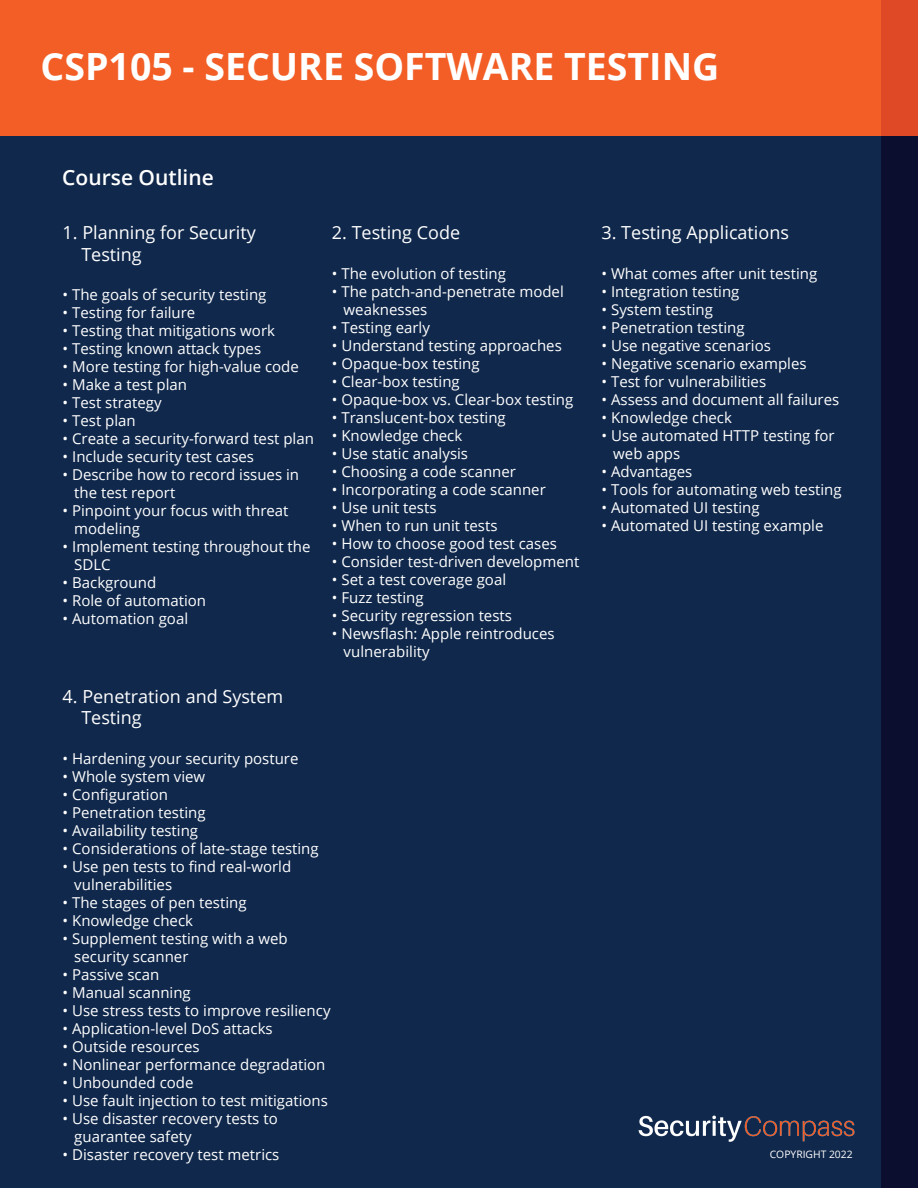
<style>
.page{position:relative;width:918px;height:1188px;background:#fff}
.page>*{position:absolute;margin:0;border:0;box-sizing:border-box;transform-origin:0 0}
.t1{font:700 37.5px "Open Sans";color:#fff}
.t2{font:600 21px "Open Sans";color:#fff}
.t3{font:18px/21.6px "Open Sans";color:#fff}
.t4{font:15px/18px "Open Sans";color:#fff}
.t5{font:10.35px "Open Sans";color:#fff}
</style>
<div class="page">
<div style="left:0;top:0;width:918px;height:136px;background:#f25e25"></div>
<div style="left:881px;top:0;width:37px;height:136px;background:#df4925"></div>
<div style="left:0;top:136px;width:918px;height:1052px;background:#10284b"></div>
<div style="left:881px;top:136px;width:37px;height:1052px;background:#0b0e2f"></div>
<img style="left:638px;top:1115px;width:217px;height:27px">
<h1 class="t1" style="left:40px;top:39px;width:680px">CSP105 - SECURE SOFTWARE TESTING</h1>
<h2 class="t2" style="left:62px;top:163px;width:153px">Course Outline</h2>
<p class="t3" style="left:81px;top:221px;width:176px;text-indent:-19px">1. Planning for Security<br>Testing</p>
<p class="t4" style="left:63px;top:285px;width:205px">• The goals of security testing</p>
<p class="t4" style="left:63px;top:303px;width:134px">• Testing for failure</p>
<p class="t4" style="left:63px;top:321px;width:214px">• Testing that mitigations work</p>
<p class="t4" style="left:63px;top:339px;width:200px">• Testing known attack types</p>
<p class="t4" style="left:63px;top:357px;width:238px">• More testing for high-value code</p>
<p class="t4" style="left:63px;top:375px;width:126px">• Make a test plan</p>
<p class="t4" style="left:63px;top:393px;width:100px">• Test strategy</p>
<p class="t4" style="left:63px;top:411px;width:75px">• Test plan</p>
<p class="t4" style="left:63px;top:429px;width:253px">• Create a security-forward test plan</p>
<p class="t4" style="left:63px;top:447px;width:193px">• Include security test cases</p>
<p class="t4" style="left:74px;top:465px;width:226px;text-indent:-12px">• Describe how to record issues in the test report</p>
<p class="t4" style="left:74px;top:501px;width:216px;text-indent:-12px">• Pinpoint your focus with threat modeling</p>
<p class="t4" style="left:74px;top:537px;width:238px;text-indent:-12px">• Implement testing throughout the<br>SDLC</p>
<p class="t4" style="left:63px;top:573px;width:95px">• Background</p>
<p class="t4" style="left:63px;top:591px;width:145px">• Role of automation</p>
<p class="t4" style="left:63px;top:609px;width:127px">• Automation goal</p>
<p class="t3" style="left:332px;top:221px;width:130px">2. Testing Code</p>
<p class="t4" style="left:332px;top:264px;width:176px">• The evolution of testing</p>
<p class="t4" style="left:344px;top:282px;width:222px;text-indent:-12px">• The patch-and-penetrate model weaknesses</p>
<p class="t4" style="left:332px;top:318px;width:100px">• Testing early</p>
<p class="t4" style="left:332px;top:336px;width:231px">• Understand testing approaches</p>
<p class="t4" style="left:332px;top:354px;width:149px">• Opaque-box testing</p>
<p class="t4" style="left:332px;top:372px;width:129px">• Clear-box testing</p>
<p class="t4" style="left:332px;top:390px;width:243px">• Opaque-box vs. Clear-box testing</p>
<p class="t4" style="left:332px;top:408px;width:175px">• Translucent-box testing</p>
<p class="t4" style="left:332px;top:426px;width:132px">• Knowledge check</p>
<p class="t4" style="left:332px;top:444px;width:138px">• Use static analysis</p>
<p class="t4" style="left:332px;top:462px;width:186px">• Choosing a code scanner</p>
<p class="t4" style="left:332px;top:480px;width:215px">• Incorporating a code scanner</p>
<p class="t4" style="left:332px;top:498px;width:106px">• Use unit tests</p>
<p class="t4" style="left:332px;top:516px;width:167px">• When to run unit tests</p>
<p class="t4" style="left:332px;top:534px;width:227px">• How to choose good test cases</p>
<p class="t4" style="left:332px;top:552px;width:249px">• Consider test-driven development</p>
<p class="t4" style="left:332px;top:570px;width:176px">• Set a test coverage goal</p>
<p class="t4" style="left:332px;top:588px;width:93px">• Fuzz testing</p>
<p class="t4" style="left:332px;top:606px;width:182px">• Security regression tests</p>
<p class="t4" style="left:344px;top:624px;width:212px;text-indent:-12px">• Newsflash: Apple reintroduces vulnerability</p>
<p class="t3" style="left:81px;top:685px;width:203px;text-indent:-19px">4. Penetration and System<br>Testing</p>
<p class="t4" style="left:63px;top:749px;width:237px">• Hardening your security posture</p>
<p class="t4" style="left:63px;top:767px;width:144px">• Whole system view</p>
<p class="t4" style="left:63px;top:785px;width:107px">• Configuration</p>
<p class="t4" style="left:63px;top:803px;width:145px">• Penetration testing</p>
<p class="t4" style="left:63px;top:821px;width:137px">• Availability testing</p>
<p class="t4" style="left:63px;top:839px;width:258px">• Considerations of late-stage testing</p>
<p class="t4" style="left:74px;top:857px;width:218px;text-indent:-12px">• Use pen tests to find real-world vulnerabilities</p>
<p class="t4" style="left:63px;top:893px;width:185px">• The stages of pen testing</p>
<p class="t4" style="left:63px;top:911px;width:132px">• Knowledge check</p>
<p class="t4" style="left:74px;top:929px;width:215px;text-indent:-12px">• Supplement testing with a web security scanner</p>
<p class="t4" style="left:63px;top:965px;width:98px">• Passive scan</p>
<p class="t4" style="left:63px;top:983px;width:130px">• Manual scanning</p>
<p class="t4" style="left:63px;top:1001px;width:269px">• Use stress tests to improve resiliency</p>
<p class="t4" style="left:63px;top:1019px;width:212px">• Application-level DoS attacks</p>
<p class="t4" style="left:63px;top:1037px;width:138px">• Outside resources</p>
<p class="t4" style="left:63px;top:1055px;width:264px">• Nonlinear performance degradation</p>
<p class="t4" style="left:63px;top:1073px;width:132px">• Unbounded code</p>
<p class="t4" style="left:63px;top:1091px;width:267px">• Use fault injection to test mitigations</p>
<p class="t4" style="left:74px;top:1109px;width:205px;text-indent:-12px">• Use disaster recovery tests to guarantee safety</p>
<p class="t4" style="left:63px;top:1145px;width:218px">• Disaster recovery test metrics</p>
<p class="t3" style="left:602px;top:221px;width:189px">3. Testing Applications</p>
<p class="t4" style="left:602px;top:264px;width:217px">• What comes after unit testing</p>
<p class="t4" style="left:602px;top:282px;width:139px">• Integration testing</p>
<p class="t4" style="left:602px;top:300px;width:113px">• System testing</p>
<p class="t4" style="left:602px;top:318px;width:145px">• Penetration testing</p>
<p class="t4" style="left:602px;top:336px;width:171px">• Use negative scenarios</p>
<p class="t4" style="left:602px;top:354px;width:207px">• Negative scenario examples</p>
<p class="t4" style="left:602px;top:372px;width:166px">• Test for vulnerabilities</p>
<p class="t4" style="left:602px;top:390px;width:239px">• Assess and document all failures</p>
<p class="t4" style="left:602px;top:408px;width:132px">• Knowledge check</p>
<p class="t4" style="left:613px;top:426px;width:223px;text-indent:-12px">• Use automated HTTP testing for web apps</p>
<p class="t4" style="left:602px;top:462px;width:92px">• Advantages</p>
<p class="t4" style="left:602px;top:480px;width:242px">• Tools for automating web testing</p>
<p class="t4" style="left:602px;top:498px;width:160px">• Automated UI testing</p>
<p class="t4" style="left:602px;top:516px;width:223px">• Automated UI testing example</p>
<p class="t5" style="left:770px;top:1147px;width:84px">COPYRIGHT 2022</p>
</div>
